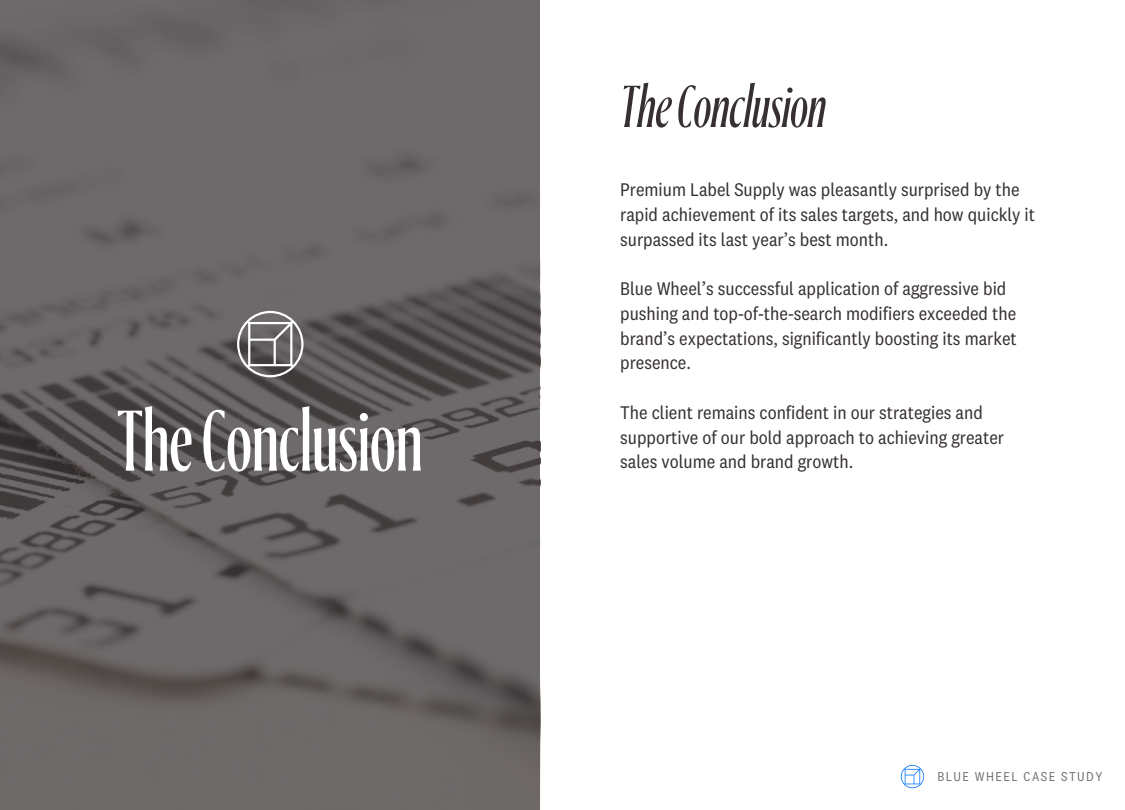
<style>
.page{position:relative;width:1125px;height:810px;background:#fff}
.page>*{position:absolute;margin:0;border:0;box-sizing:border-box;transform-origin:0 0}
.t1{font:500 80px "Ayer";color:#fff}
.t2{font:italic 500 55px "Ayer";color:#363033}
.t3{font:19px/24.8px "National 2 Narrow";color:#363033}
.t4{font:13.4px "National 2 Narrow";letter-spacing:.11em;color:#737373}
</style>
<div class="page">
<svg style="left:901px;top:765px;width:23px;height:23px"></svg>
<svg style="left:0;top:0;width:540px;height:810px;background:#676364"></svg>
<svg style="left:237px;top:311px;width:66px;height:66px;background:#817e7f"></svg>
<h1 class="t1" style="left:117px;top:410px;width:307px">TheConclusion</h1>
<h2 class="t2" style="left:620px;top:86px;width:207px">TheConclusion</h2>
<h3 class="t3" style="left:620px;top:177px;width:416px">Premium Label Supply was pleasantly surprised by the rapid achievement of its sales targets, and how quickly it surpassed its last year’s best month.</h3>
<h3 class="t3" style="left:620px;top:276px;width:398px">Blue Wheel’s successful application of aggressive bid pushing and top-of-the-search modifiers exceeded the brand’s expectations, significantly boosting its market presence.</h3>
<p class="t3" style="left:620px;top:400px;width:385px">The client remains confident in our strategies and supportive of our bold approach to achieving greater sales volume and brand growth.</p>
<p class="t4" style="left:937px;top:768px;width:167px">BLUE WHEEL CASE STUDY</p>
</div>
